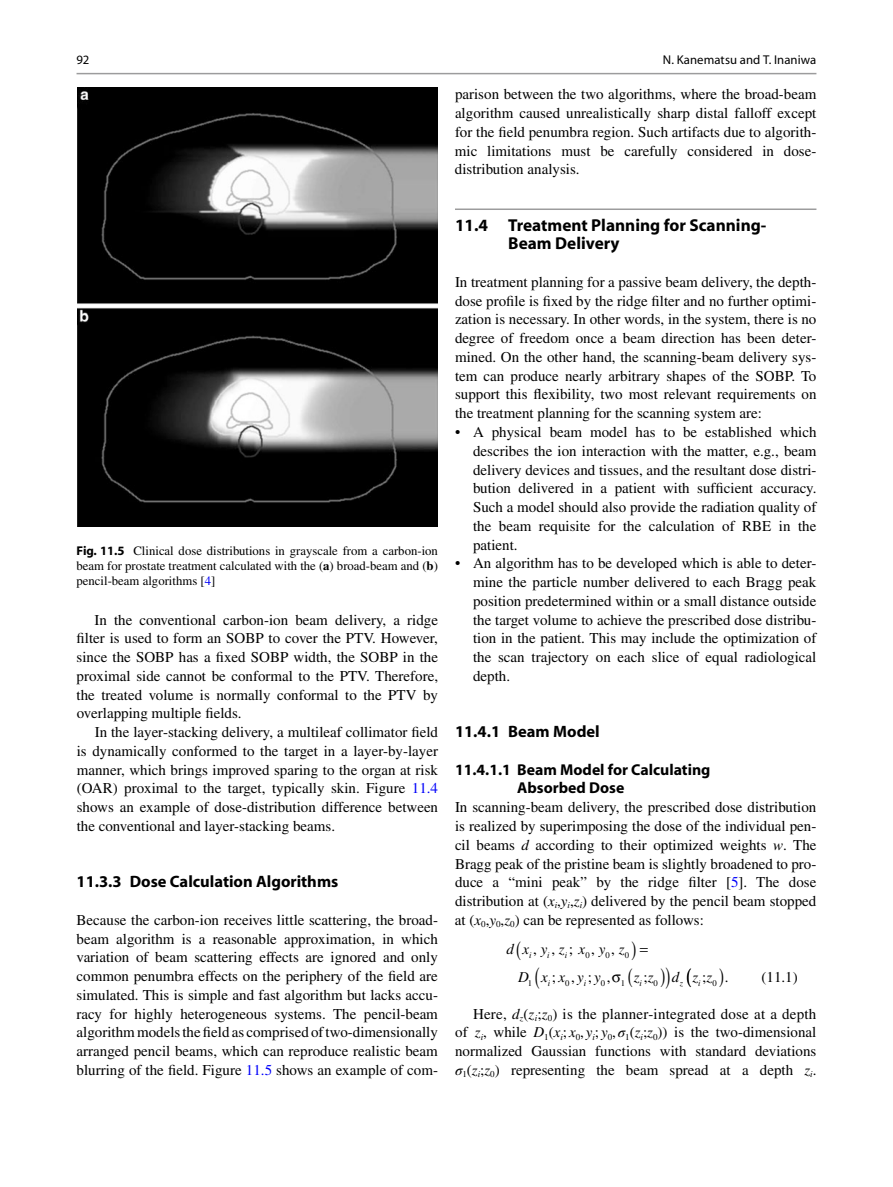
<style>
.page{position:relative;width:893px;height:1187px;background:#fff}
.page>*{position:absolute;margin:0;border:0;box-sizing:border-box;transform-origin:0 0}
.t1{font:700 17.25px/18.8px "Myriad";color:#000}
.t2{font:700 16.5px "Myriad";color:#000}
.t3{font:700 15.75px/18.8px "Myriad";color:#000}
.t4{font:15px/18.8px "Times";color:#000;text-align:justify}
.t5{font:italic 15px/27.5px "Times";letter-spacing:.795em;color:#000}
.t6{font:italic 15px "Times";letter-spacing:.775em;color:#000}
.t7{font:12.75px/15px "Times";color:#000;text-align:justify}
.t8{font:12.75px "Myriad";letter-spacing:.005em;color:#000}
.t9{font:8.7px "Times";color:#000}
.t10{font:italic 8.7px "Times";color:#000}
.s1{font-family:"Myriad";font-weight:700}
.s2{font-weight:700}
.s3{color:#0000fa}
.s4{font-style:italic}
.s5{font-family:"STIX General";font-style:italic}
</style>
<div class="page">
<hr style="left:455px;top:208px;width:361px;height:2px;background:#9c9c9d">
<img style="left:77px;top:88px;width:360px;height:438px">
<hr style="left:77px;top:73px;width:739px;height:1px;background:#9c9c9d">
<p class="t8" style="left:77px;top:54px;width:14px">92</p>
<p class="t7" style="left:77px;top:543px;width:363px"><span class="s1">Fig. 11.5</span> Clinical dose distributions in grayscale from a carbon-ion beam for prostate treatment calculated with the (<span class="s2">a</span>) broad-beam and (<span class="s2">b</span>) pencil-beam algorithms [<span class="s3">4</span>]</p>
<p class="t4" style="left:77px;top:610px;width:363px;text-indent:18px">In the conventional carbon-ion beam delivery, a ridge filter is used to form an SOBP to cover the PTV. However, since the SOBP has a fixed SOBP width, the SOBP in the proximal side cannot be conformal to the PTV. Therefore, the treated volume is normally conformal to the PTV by overlapping multiple fields.</p>
<p class="t4" style="left:77px;top:722px;width:363px;text-indent:18px">In the layer-stacking delivery, a multileaf collimator field is dynamically conformed to the target in a layer-by-layer manner, which brings improved sparing to the organ at risk (OAR) proximal to the target, typically skin. Figure <span class="s3">11.4 </span>shows an example of dose-distribution difference between the conventional and layer-stacking beams.</p>
<p class="t2" style="left:77px;top:873px;width:263px">11.3.3 Dose Calculation Algorithms</p>
<p class="t4" style="left:77px;top:910px;width:363px">Because the carbon-ion receives little scattering, the broad&shy;beam algorithm is a reasonable approximation, in which variation of beam scattering effects are ignored and only common penumbra effects on the periphery of the field are simulated. This is simple and fast algorithm but lacks accu&shy;racy for highly heterogeneous systems. The pencil-beam algorithm models the field as comprised of two-dimensionally arranged pencil beams, which can reproduce realistic beam blurring of the field. Figure <span class="s3">11.5</span> shows an example of com-</p>
<p class="t8" style="left:663px;top:54px;width:155px">N. Kanematsu and T. Inaniwa</p>
<p class="t4" style="left:455px;top:85px;width:363px">parison between the two algorithms, where the broad-beam algorithm caused unrealistically sharp distal falloff except for the field penumbra region. Such artifacts due to algorith&shy;mic limitations must be carefully considered in dose&shy;distribution analysis.</p>
<p class="t1" style="left:508px;top:216px;width:260px;text-indent:-53px">11.4 Treatment Planning for Scanning-<br>Beam Delivery</p>
<p class="t4" style="left:455px;top:272px;width:363px">In treatment planning for a passive beam delivery, the depth&shy;dose profile is fixed by the ridge filter and no further optimi&shy;zation is necessary. In other words, in the system, there is no degree of freedom once a beam direction has been deter&shy;mined. On the other hand, the scanning-beam delivery sys&shy;tem can produce nearly arbitrary shapes of the SOBP. To support this flexibility, two most relevant requirements on the treatment planning for the scanning system are:</p>
<p class="t4" style="left:473px;top:422px;width:345px;text-indent:-18px">• A physical beam model has to be established which describes the ion interaction with the matter, e.g., beam delivery devices and tissues, and the resultant dose distri&shy;bution delivered in a patient with sufficient accuracy.<br>Such a model should also provide the radiation quality of the beam requisite for the calculation of RBE in the patient.</p>
<p class="t4" style="left:473px;top:554px;width:345px;text-indent:-18px">• An algorithm has to be developed which is able to deter&shy;mine the particle number delivered to each Bragg peak position predetermined within or a small distance outside the target volume to achieve the prescribed dose distribu&shy;tion in the patient. This may include the optimization of the scan trajectory on each slice of equal radiological depth.</p>
<p class="t2" style="left:455px;top:723px;width:146px">11.4.1 Beam Model</p>
<p class="t3" style="left:517px;top:760px;width:195px;text-indent:-62px">11.4.1.1 Beam Model for Calculating<br>Absorbed Dose</p>
<p class="t4" style="left:455px;top:797px;width:363px">In scanning-beam delivery, the prescribed dose distribution is realized by superimposing the dose of the individual pen&shy;cil beams <span class="s4">d</span> according to their optimized weights <span class="s4">w</span>. The Bragg peak of the pristine beam is slightly broadened to pro&shy;duce a “mini peak” by the ridge filter [<span class="s3">5</span>]. The dose distribution at (<span class="s4">x</span><sub>i</sub>,<span class="s4">y</span><sub>i</sub>,<span class="s4">z</span><sub>i</sub>) delivered by the pencil beam stopped at (<span class="s4">x</span><sub>0</sub>,<span class="s4">y</span><sub>0</sub>,<span class="s4">z</span><sub>0</sub>) can be represented as follows:</p>
<p class="t5" style="left:518px;top:935px;width:108px;text-indent:-12px">dxyzxyz<br>Dxxyy</p>
<p class="t9" style="left:585px;top:950px;width:6px">0</p>
<p class="t9" style="left:605px;top:950px;width:6px">0</p>
<p class="t9" style="left:625px;top:950px;width:6px">0</p>
<p class="t10" style="left:529px;top:950px;width:4px">i</p>
<p class="t10" style="left:547px;top:950px;width:4px">i</p>
<p class="t10" style="left:565px;top:950px;width:4px">i</p>
<p class="t10" style="left:548px;top:978px;width:4px">i</p>
<p class="t10" style="left:584px;top:978px;width:4px">i</p>
<p class="t10" style="left:639px;top:978px;width:4px">i</p>
<p class="t10" style="left:680px;top:978px;width:5px">z</p>
<p class="t10" style="left:698px;top:978px;width:4px">i</p>
<p class="t4" style="left:533px;top:939px;width:23px">, ,</p>
<p class="t4" style="left:591px;top:939px;width:25px">, ,</p>
<p class="t6" style="left:634px;top:968px;width:80px">zz d zz</p>
<p class="t4" style="left:552px;top:967px;width:60px">;,;,</p>
<p class="t4" style="left:725px;top:967px;width:5px">.</p>
<p class="t4" style="left:761px;top:967px;width:38px">(11.1)</p>
<p class="t4" style="left:455px;top:1004px;width:363px;text-indent:18px">Here, <span class="s4">d</span><sub>z</sub>(<span class="s4">z</span><sub>i</sub>;<span class="s4">z</span><sub>0</sub>) is the planner-integrated dose at a depth of <span class="s4">z</span><sub>i</sub>, while <span class="s4">D</span><sub>1</sub>(<span class="s4">x</span><sub>i</sub>; <span class="s4">x</span><sub>0</sub>, <span class="s4">y</span><sub>i</sub>; <span class="s4">y</span><sub>0</sub>, <span class="s5">σ</span><sub>1</sub>(<span class="s4">z</span><sub>i</sub>;<span class="s4">z</span><sub>0</sub>)) is the two-dimensional normalized Gaussian functions with standard deviations <span class="s5">σ</span><sub>1</sub>(<span class="s4">z</span><sub>i</sub>;<span class="s4">z</span><sub>0</sub>) representing the beam spread at a depth <span class="s4">z</span><sub>i</sub>.</p>
<p class="t4" style="left:643px;top:967px;width:6px">;</p>
<p class="t4" style="left:702px;top:967px;width:6px">;</p>
<p class="t9" style="left:528px;top:978px;width:6px">1</p>
<p class="t9" style="left:565px;top:978px;width:6px">0</p>
<p class="t9" style="left:601px;top:978px;width:6px">0</p>
<p class="t9" style="left:621px;top:978px;width:6px">1</p>
<p class="t9" style="left:654px;top:978px;width:6px">0</p>
<p class="t9" style="left:712px;top:978px;width:6px">0</p>
</div>
